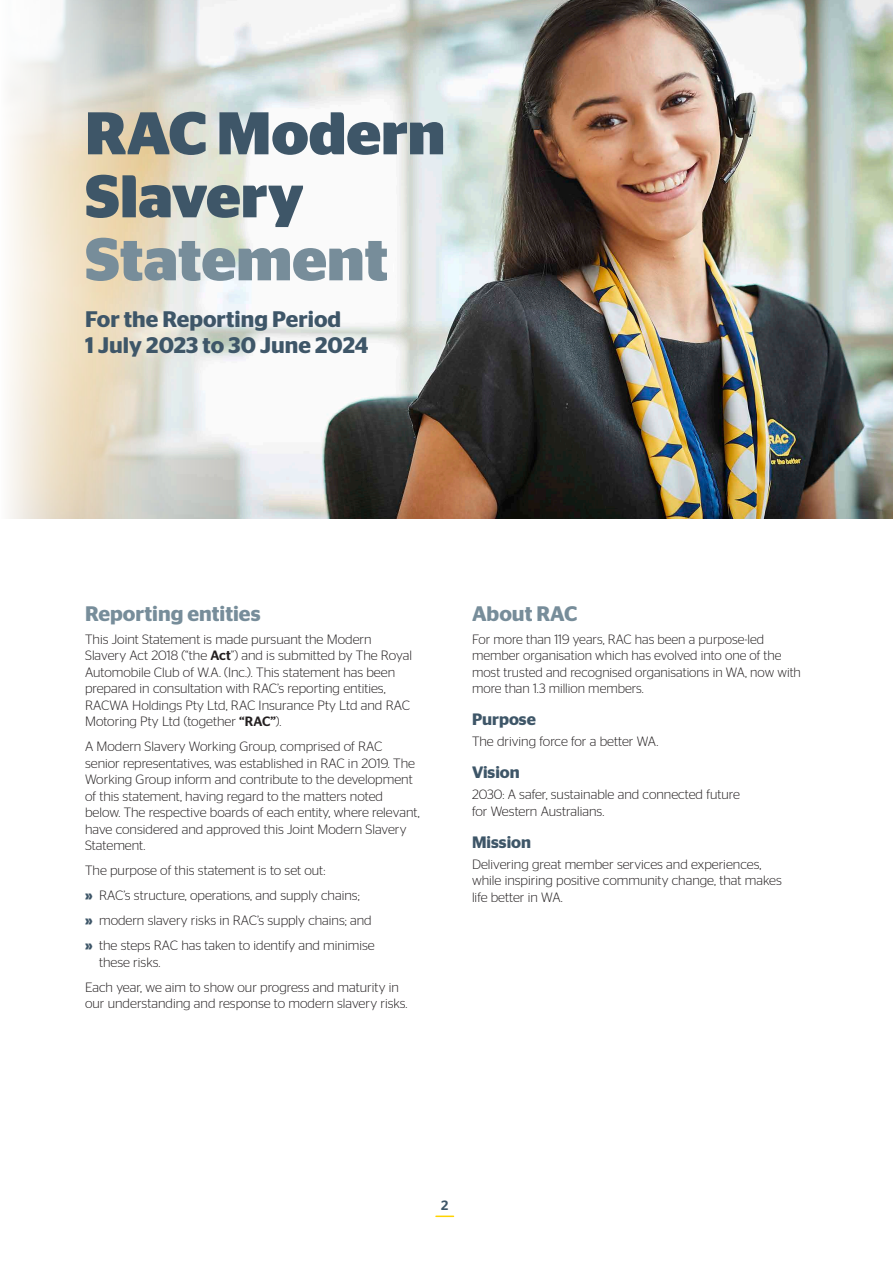
<style>
.page{position:relative;width:893px;height:1263px;background:#fff}
.page>*{position:absolute;margin:0;border:0;box-sizing:border-box;transform-origin:0 0}
.t1{font:700 60px/63px "Stag Sans";color:#3e5668}
.t2{font:700 60px "Stag Sans";color:#778d9a}
.t3{font:600 22.5px/25.5px "Stag Sans";color:#3e5668}
.t4{font:600 21px "Stag Sans";color:#778d9a}
.t5{font:600 16.5px "Stag Sans";color:#3e5668}
.t6{font:300 13.5px/16.5px "Stag Sans";color:#231f20}
.t7{font:500 13.5px "Stag Sans";color:#3e5668}
.s1{font-weight:500}
.s2{font-weight:700;color:#3e5668}
</style>
<div class="page">
<svg style="left:436px;top:1215px;width:17px;height:2px"></svg>
<img style="left:9px;top:0;width:884px;height:519px">
<h1 class="t1" style="left:85px;top:102px;width:362px">RAC Modern<br>Slavery</h1>
<h1 class="t2" style="left:85px;top:225px;width:304px">Statement</h1>
<h2 class="t3" style="left:85px;top:306px;width:285px">For the Reporting Period<br>1 July 2023 to 30 June 2024</h2>
<h3 class="t4" style="left:85px;top:601px;width:177px">Reporting entities</h3>
<p class="t6" style="left:85px;top:630px;width:329px">This Joint Statement is made pursuant the Modern Slavery Act 2018 (“the <span class="s1">Act</span>”) and is submitted by The Royal Automobile Club of W.A. (Inc.). This statement has been prepared in consultation with RAC’s reporting entities, RACWA Holdings Pty Ltd, RAC Insurance Pty Ltd and RAC Motoring Pty Ltd (together <span class="s1">“RAC”</span>).</p>
<p class="t6" style="left:85px;top:738px;width:336px">A Modern Slavery Working Group, comprised of RAC senior representatives, was established in RAC in 2019. The Working Group inform and contribute to the development of this statement, having regard to the matters noted below. The respective boards of each entity, where relevant, have considered and approved this Joint Modern Slavery Statement.</p>
<p class="t6" style="left:85px;top:858px;width:291px;line-height:25px">The purpose of this statement is to set out:<br><span class="s2">»</span> RAC’s structure, operations, and supply chains;<br><span class="s2">»</span> modern slavery risks in RAC’s supply chains; and <span class="s2">»</span> the steps RAC has taken to identify and minimise</p>
<p class="t6" style="left:85px;top:949px;width:315px;line-height:25px;text-indent:14px">these risks.<br>Each year, we aim to show our progress and maturity in</p>
<p class="t6" style="left:85px;top:995px;width:324px">our understanding and response to modern slavery risks.</p>
<h3 class="t4" style="left:472px;top:601px;width:107px">About RAC</h3>
<p class="t6" style="left:472px;top:630px;width:330px">For more than 119 years, RAC has been a purpose-led member organisation which has evolved into one of the most trusted and recognised organisations in WA, now with more than 1.3 million members.</p>
<p class="t5" style="left:472px;top:710px;width:65px">Purpose</p>
<p class="t6" style="left:472px;top:733px;width:188px">The driving force for a better WA.</p>
<p class="t5" style="left:472px;top:763px;width:49px">Vision</p>
<p class="t6" style="left:472px;top:786px;width:269px">2030: A safer, sustainable and connected future for Western Australians.</p>
<p class="t5" style="left:472px;top:832px;width:61px">Mission</p>
<p class="t6" style="left:472px;top:855px;width:311px">Delivering great member services and experiences, while inspiring positive community change, that makes life better in WA.</p>
<p class="t7" style="left:441px;top:1197px;width:9px">2</p>
</div>
